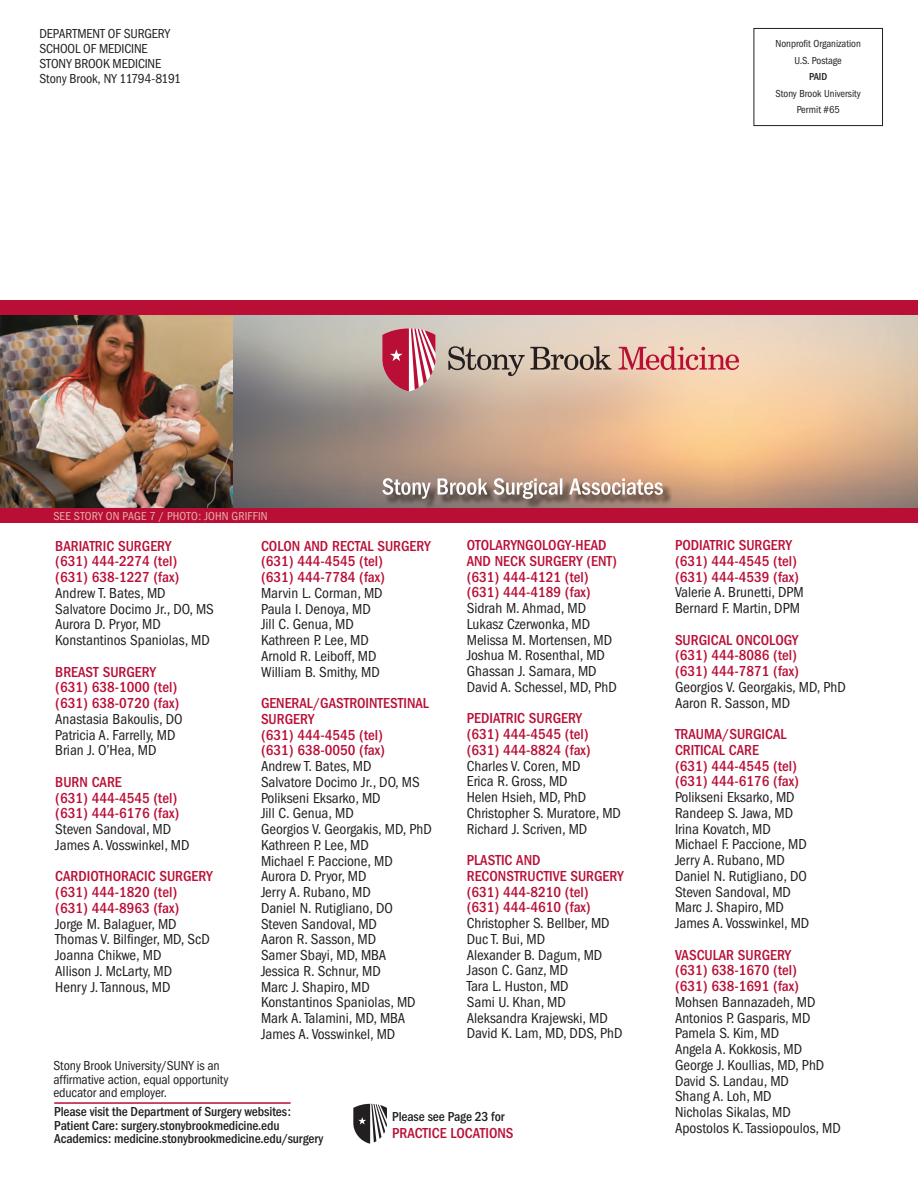
<style>
.page{position:relative;width:918px;height:1188px;background:#fff}
.page>*{position:absolute;margin:0;border:0;box-sizing:border-box;transform-origin:0 0}
.t1{font:condensed 15px/15.8px "Franklin Gothic";color:#231f20}
.t2{font:500 condensed 15px/15.8px "Franklin Gothic";color:#b90f36}
.t3{font:condensed 13.5px/15px "Franklin Gothic";letter-spacing:-.01em;color:#231f20}
.t4{font:500 condensed 13.5px/13.5px "Franklin Gothic";letter-spacing:-.01em;color:#231f20}
.t5{font:condensed 12px "Franklin Gothic";letter-spacing:.015em;color:#e7b3aa}
.t6{font:condensed 10.5px/16.5px "Franklin Gothic";color:#231f20;text-align:center}
.t7{font:500 condensed 10.5px "Franklin Gothic";color:#231f20}
</style>
<div class="page">
<img style="left:233px;top:315px;width:685px;height:193px">
<img style="left:0;top:315px;width:233px;height:193px">
<div style="left:0;top:300px;width:918px;height:15px;background:#b90f36"></div>
<div style="left:754px;top:28px;width:129px;height:98px;border:1px solid #231f20"></div>
<hr style="left:54px;top:1102px;width:237px;height:2px;background:#b90f36">
<img style="left:384px;top:480px;width:289px;height:28px">
<svg style="left:382px;top:478px;width:281px;height:21px"></svg>
<svg style="left:353px;top:1104px;width:34px;height:40px"></svg>
<div style="left:0;top:508px;width:918px;height:15px;background:#b90f36"></div>
<svg style="left:448px;top:346px;width:163px;height:30px;background:#b3a495"></svg>
<svg style="left:618px;top:346px;width:121px;height:24px;background:#df9993"></svg>
<svg style="left:382px;top:328px;width:54px;height:63px"></svg>
<p class="t3" style="left:39px;top:26px;width:143px">DEPARTMENT OF SURGERY<br>SCHOOL OF MEDICINE<br>STONY BROOK MEDICINE<br>Stony Brook, NY 11794-8191</p>
<p class="t6" style="left:776px;top:35px;width:87px">Nonprofit Organization<br>U.S. Postage</p>
<p class="t7" style="left:809px;top:71px;width:20px">PAID</p>
<p class="t6" style="left:776px;top:85px;width:87px">Stony Brook University<br>Permit #65</p>
<p class="t5" style="left:53px;top:509px;width:216px">SEE STORY ON PAGE 7 / PHOTO: JOHN GRIFFIN</p>
<p class="t2" style="left:55px;top:538px;width:126px">BARIATRIC SURGERY (631) 444-2274 (tel) (631) 638-1227 (fax)</p>
<p class="t1" style="left:55px;top:585px;width:160px">Andrew T. Bates, MD<br>Salvatore Docimo Jr., DO, MS<br>Aurora D. Pryor, MD<br>Konstantinos Spaniolas, MD</p>
<p class="t2" style="left:55px;top:664px;width:126px">BREAST SURGERY (631) 638-1000 (tel) (631) 638-0720 (fax)</p>
<p class="t1" style="left:55px;top:711px;width:129px">Anastasia Bakoulis, DO<br>Patricia A. Farrelly, MD<br>Brian J. O’Hea, MD</p>
<p class="t2" style="left:55px;top:774px;width:126px">BURN CARE<br>(631) 444-4545 (tel) (631) 444-6176 (fax)</p>
<p class="t1" style="left:55px;top:821px;width:136px">Steven Sandoval, MD<br>James A. Vosswinkel, MD</p>
<p class="t2" style="left:55px;top:869px;width:159px">CARDIOTHORACIC SURGERY (631) 444-1820 (tel) (631) 444-8963 (fax)</p>
<p class="t1" style="left:55px;top:916px;width:156px">Jorge M. Balaguer, MD<br>Thomas V. Bilfinger, MD, ScD<br>Joanna Chikwe, MD<br>Allison J. McLarty, MD<br>Henry J. Tannous, MD</p>
<p class="t3" style="left:53px;top:1059px;width:177px;line-height:13.5px">Stony Brook University/SUNY is an affirmative action, equal opportunity educator and employer.</p>
<p class="t2" style="left:261px;top:538px;width:171px">COLON AND RECTAL SURGERY (631) 444-4545 (tel)<br>(631) 444-7784 (fax)</p>
<p class="t1" style="left:261px;top:585px;width:123px">Marvin L. Corman, MD<br>Paula I. Denoya, MD<br>Jill C. Genua, MD<br>Kathreen P. Lee, MD<br>Arnold R. Leiboff, MD<br>William B. Smithy, MD</p>
<p class="t2" style="left:261px;top:695px;width:170px">GENERAL/GASTROINTESTINAL<br>SURGERY<br>(631) 444-4545 (tel)<br>(631) 638-0050 (fax)</p>
<p class="t1" style="left:261px;top:758px;width:172px">Andrew T. Bates, MD<br>Salvatore Docimo Jr., DO, MS<br>Polikseni Eksarko, MD<br>Jill C. Genua, MD<br>Georgios V. Georgakis, MD, PhD<br>Kathreen P. Lee, MD<br>Michael F. Paccione, MD<br>Aurora D. Pryor, MD<br>Jerry A. Rubano, MD<br>Daniel N. Rutigliano, DO<br>Steven Sandoval, MD<br>Aaron R. Sasson, MD<br>Samer Sbayi, MD, MBA<br>Jessica R. Schnur, MD<br>Marc J. Shapiro, MD<br>Konstantinos Spaniolas, MD<br>Mark A. Talamini, MD, MBA<br>James A. Vosswinkel, MD</p>
<p class="t2" style="left:467px;top:537px;width:152px">OTOLARYNGOLOGY-HEAD<br>AND NECK SURGERY (ENT) (631) 444-4121 (tel) (631) 444-4189 (fax)</p>
<p class="t1" style="left:467px;top:600px;width:152px">Sidrah M. Ahmad, MD<br>Lukasz Czerwonka, MD<br>Melissa M. Mortensen, MD<br>Joshua M. Rosenthal, MD<br>Ghassan J. Samara, MD<br>David A. Schessel, MD, PhD</p>
<p class="t2" style="left:467px;top:711px;width:126px">PEDIATRIC SURGERY (631) 444-4545 (tel) (631) 444-8824 (fax)</p>
<p class="t1" style="left:467px;top:758px;width:156px">Charles V. Coren, MD<br>Erica R. Gross, MD<br>Helen Hsieh, MD, PhD<br>Christopher S. Muratore, MD<br>Richard J. Scriven, MD</p>
<p class="t2" style="left:467px;top:852px;width:158px">PLASTIC AND<br>RECONSTRUCTIVE SURGERY (631) 444-8210 (tel) (631) 444-4610 (fax)</p>
<p class="t1" style="left:467px;top:915px;width:157px">Christopher S. Bellber, MD<br>Duc T. Bui, MD<br>Alexander B. Dagum, MD<br>Jason C. Ganz, MD<br>Tara L. Huston, MD<br>Sami U. Khan, MD<br>Aleksandra Krajewski, MD<br>David K. Lam, MD, DDS, PhD</p>
<p class="t4" style="left:54px;top:1105px;width:271px">Please visit the Department of Surgery websites:<br>Patient Care: surgery.stonybrookmedicine.edu<br>Academics: medicine.stonybrookmedicine.edu/surgery</p>
<p class="t4" style="left:392px;top:1110px;width:114px">Please see Page 23 for</p>
<p class="t2" style="left:392px;top:1125px;width:123px">PRACTICE LOCATIONS</p>
<p class="t2" style="left:675px;top:537px;width:126px">PODIATRIC SURGERY (631) 444-4545 (tel) (631) 444-4539 (fax)</p>
<p class="t1" style="left:675px;top:585px;width:130px">Valerie A. Brunetti, DPM<br>Bernard F. Martin, DPM</p>
<p class="t2" style="left:675px;top:632px;width:126px">SURGICAL ONCOLOGY (631) 444-8086 (tel) (631) 444-7871 (fax)</p>
<p class="t1" style="left:675px;top:679px;width:172px">Georgios V. Georgakis, MD, PhD<br>Aaron R. Sasson, MD</p>
<p class="t2" style="left:675px;top:726px;width:126px">TRAUMA/SURGICAL<br>CRITICAL CARE<br>(631) 444-4545 (tel) (631) 444-6176 (fax)</p>
<p class="t1" style="left:675px;top:789px;width:136px">Polikseni Eksarko, MD<br>Randeep S. Jawa, MD<br>Irina Kovatch, MD<br>Michael F. Paccione, MD<br>Jerry A. Rubano, MD<br>Daniel N. Rutigliano, DO<br>Steven Sandoval, MD<br>Marc J. Shapiro, MD<br>James A. Vosswinkel, MD</p>
<p class="t2" style="left:675px;top:947px;width:126px">VASCULAR SURGERY (631) 638-1670 (tel) (631) 638-1691 (fax)</p>
<p class="t1" style="left:675px;top:994px;width:167px">Mohsen Bannazadeh, MD<br>Antonios P. Gasparis, MD<br>Pamela S. Kim, MD<br>Angela A. Kokkosis, MD<br>George J. Koullias, MD, PhD<br>David S. Landau, MD<br>Shang A. Loh, MD<br>Nicholas Sikalas, MD<br>Apostolos K. Tassiopoulos, MD</p>
</div>
